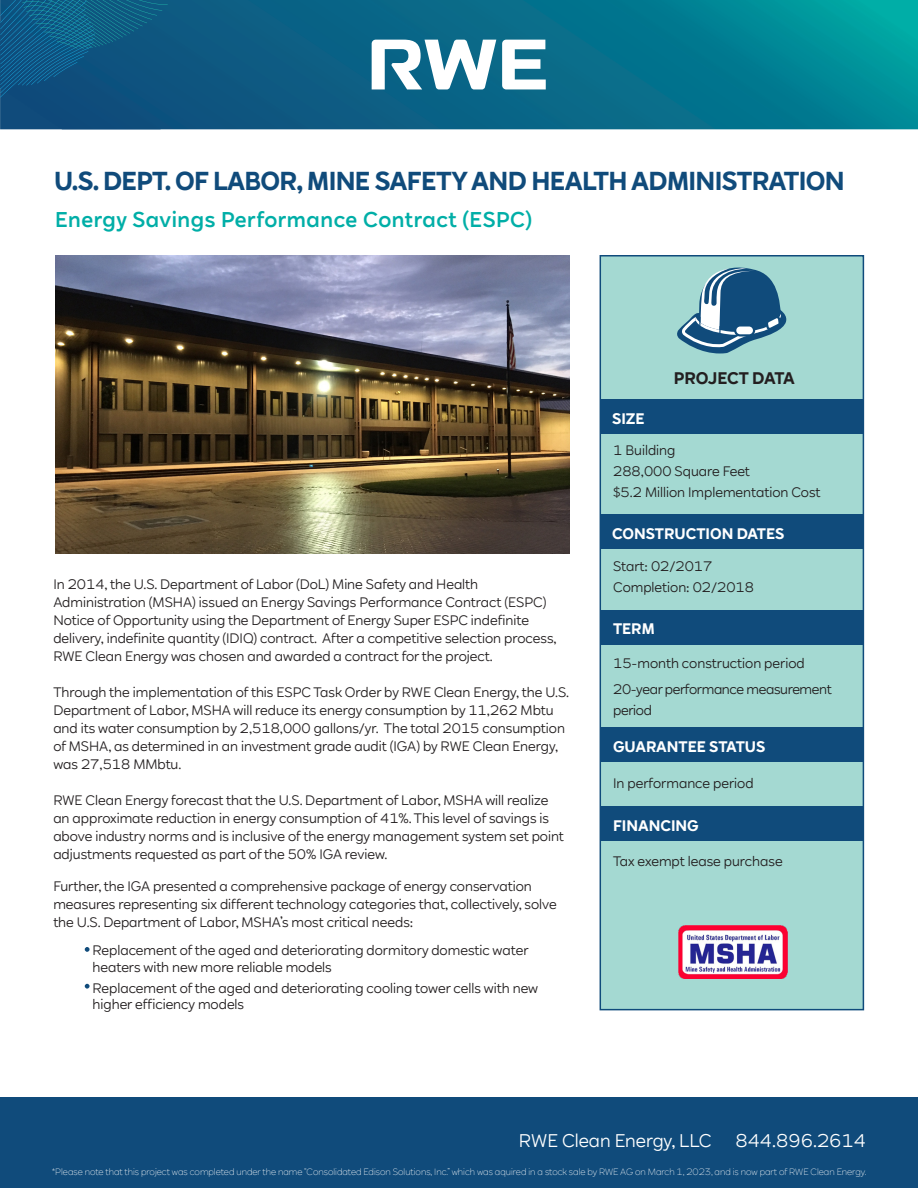
<style>
.page{position:relative;width:918px;height:1188px;background:#fff}
.page>*{position:absolute;margin:0;border:0;box-sizing:border-box;transform-origin:0 0}
.t1{font:700 25.5px "RWE Sans";letter-spacing:-.025em;color:#104b7b}
.t2{font:500 21px "RWE Sans";letter-spacing:.025em;color:#00aea7}
.main_text{font:18px "RWE Sans";color:#fff}
.Highlight_text_no_ru{font:700 16.5px "RWE Sans";letter-spacing:-.02em;color:#231f20}
.Highlight_text_no_ru-2{font:700 15px "RWE Sans";color:#fff}
.main_text-2{font:13.5px/18px "RWE Sans";color:#231f20}
.Highlight_text_no_ru-3{font:13.5px/21px "RWE Sans";color:#231f20}
.Highlight_text_no_ru-4{font:13.5px/21px "RWE Sans";letter-spacing:-.025em;color:#231f20}
.t3{font:300 9px "RWE Sans";color:#fff}
</style>
<div class="page">
<div style="left:599px;top:255px;width:266px;height:756px;background:#a4d9d2"></div>
<div style="left:601px;top:807px;width:262px;height:34px;background:#104b7b"></div>
<div style="left:601px;top:728px;width:262px;height:34px;background:#104b7b"></div>
<div style="left:601px;top:610px;width:262px;height:34px;background:#104b7b"></div>
<div style="left:600px;top:514px;width:262px;height:35px;background:#104b7b"></div>
<div style="left:600px;top:400px;width:263px;height:34px;background:#104b7b"></div>
<img style="left:56px;top:255px;width:514px;height:299px">
<svg style="left:677px;top:261px;width:114px;height:92px;background:#699bae"></svg>
<img style="left:678px;top:926px;width:109px;height:52px">
<svg style="left:85px;top:947px;width:5px;height:5px"></svg>
<svg style="left:85px;top:984px;width:5px;height:5px"></svg>
<img style="left:168px;top:0;width:750px;height:129px">
<svg style="left:0;top:0;width:168px;height:129px;background:#0e5682"></svg>
<svg style="left:372px;top:40px;width:174px;height:49px"></svg>
<div style="left:0;top:1098px;width:918px;height:90px;background:#104b7b"></div>
<p class="t1" style="left:54px;top:164px;width:792px">U.S. DEPT. OF LABOR, MINE SAFETY AND HEALTH ADMINISTRATION</p>
<p class="t2" style="left:55px;top:206px;width:479px">Energy Savings Performance Contract (ESPC)</p>
<p class="Highlight_text_no_ru-2" style="left:612px;top:409px;width:34px">SIZE</p>
<p class="Highlight_text_no_ru" style="left:674px;top:368px;width:123px">PROJECT DATA</p>
<p class="Highlight_text_no_ru-3" style="left:613px;top:440px;width:209px">1 Building<br>288,000 Square Feet<br>$5.2 Million Implementation Cost</p>
<p class="main_text-2" style="left:53px;top:576px;width:505px">In 2014, the U.S. Department of Labor (DoL) Mine Safety and Health Administration (MSHA) issued an Energy Savings Performance Contract (ESPC)<br>Notice of Opportunity using the Department of Energy Super ESPC indefinite delivery, indefinite quantity (IDIQ) contract. After a competitive selection process, RWE Clean Energy was chosen and awarded a contract for the project.</p>
<p class="main_text-2" style="left:53px;top:684px;width:517px">Through the implementation of this ESPC Task Order by RWE Clean Energy, the U.S.<br>Department of Labor, MSHA will reduce its energy consumption by 11,262 Mbtu and its water consumption by 2,518,000 gallons/yr. The total 2015 consumption of MSHA, as determined in an investment grade audit (IGA) by RWE Clean Energy, was 27,518 MMbtu.</p>
<p class="main_text-2" style="left:53px;top:792px;width:512px">RWE Clean Energy forecast that the U.S. Department of Labor, MSHA will realize an approximate reduction in energy consumption of 41%. This level of savings is above industry norms and is inclusive of the energy management system set point adjustments requested as part of the 50% IGA review.</p>
<p class="main_text-2" style="left:53px;top:877px;width:505px">Further, the IGA presented a comprehensive package of energy conservation measures representing six different technology categories that, collectively, solve the U.S. Department of Labor, MSHA’s most critical needs:</p>
<p class="main_text-2" style="left:93px;top:943px;width:438px;line-height:16.5px">Replacement of the aged and deteriorating dormitory domestic water heaters with new more reliable models</p>
<p class="main_text-2" style="left:93px;top:980px;width:447px;line-height:16.5px">Replacement of the aged and deteriorating cooling tower cells with new higher efficiency models</p>
<p class="Highlight_text_no_ru-2" style="left:612px;top:524px;width:174px">CONSTRUCTION DATES</p>
<p class="Highlight_text_no_ru-3" style="left:613px;top:556px;width:142px">Start: 02/2017<br>Completion: 02/2018</p>
<p class="Highlight_text_no_ru-2" style="left:613px;top:620px;width:43px">TERM</p>
<p class="Highlight_text_no_ru-3" style="left:613px;top:653px;width:193px">15-month construction period</p>
<p class="Highlight_text_no_ru-4" style="left:613px;top:679px;width:220px">20-year performance measurement period</p>
<p class="Highlight_text_no_ru-2" style="left:613px;top:737px;width:154px">GUARANTEE STATUS</p>
<p class="Highlight_text_no_ru-3" style="left:613px;top:772px;width:142px">In performance period</p>
<p class="Highlight_text_no_ru-2" style="left:613px;top:816px;width:87px">FINANCING</p>
<p class="Highlight_text_no_ru-3" style="left:613px;top:851px;width:171px">Tax exempt lease purchase</p>
<p class="main_text" style="left:519px;top:1129px;width:194px">RWE Clean Energy, LLC</p>
<p class="main_text" style="left:735px;top:1129px;width:132px">844.896.2614</p>
<p class="t3" style="left:52px;top:1166px;width:816px">*Please note that this project was completed under the name “Consolidated Edison Solutions, Inc.” which was aquired in a stock sale by RWE AG on March 1, 2023, and is now part of RWE Clean Energy.</p>
</div>
